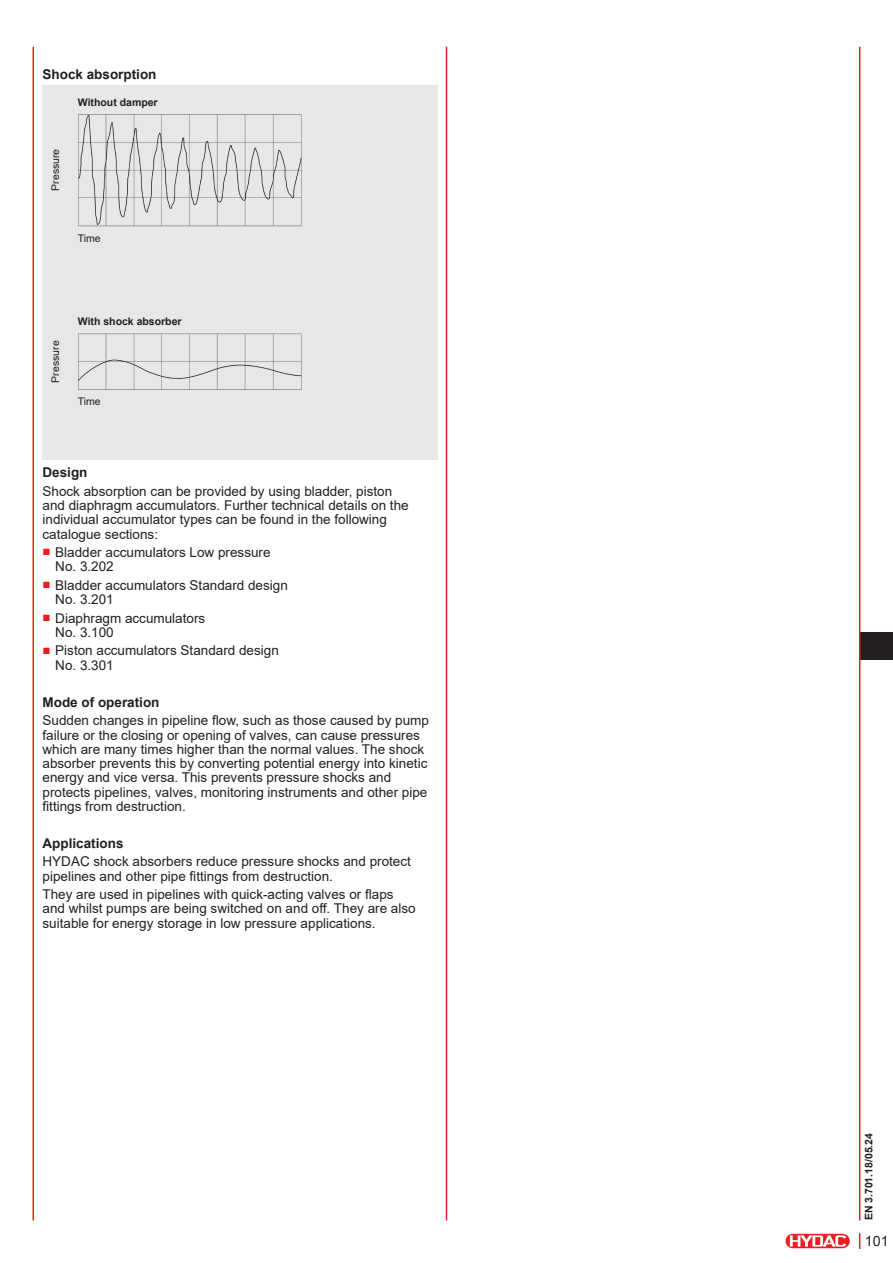
<style>
.page{position:relative;width:893px;height:1263px;background:#fff}
.page>*{position:absolute;margin:0;border:0;box-sizing:border-box;transform-origin:0 0}
.t1{font:14.25px "Arial";color:#231f20}
.Text{font:13.5px/14.2px "Arial";color:#231f20}
.Text-2{font:700 13.5px "Arial";color:#231f20}
.Bildbeschriftung{font:700 10.5px "Arial";color:#231f20}
.Bildbeschriftung-2{font:10.5px "Arial";color:#231f20}
.s1{color:#ee1d23}
</style>
<div class="page">
<hr style="left:33px;top:47px;width:1px;height:1173px;background:#ee1d23">
<div style="left:860px;top:632px;width:33px;height:28px;background:#231f20"></div>
<hr style="left:859px;top:47px;width:1px;height:1173px;background:#ee1d23">
<div style="left:785px;top:1233px;width:65px;height:16px;border:1px solid #fff;border-radius:7px"></div>
<svg style="left:785px;top:1234px;width:65px;height:14px"></svg>
<svg style="left:790px;top:1235px;width:56px;height:11px"></svg>
<svg style="left:859px;top:1233px;width:1px;height:16px"></svg>
<div style="left:43px;top:86px;width:395px;height:374px;background:#e6e7e9"></div>
<img style="left:78px;top:114px;width:224px;height:113px">
<img style="left:78px;top:333px;width:224px;height:57px">
<hr style="left:446px;top:47px;width:1px;height:1173px;background:#ee1d23">
<p class="Text-2" style="left:43px;top:65px;width:116px">Shock absorption</p>
<p class="Bildbeschriftung" style="left:78px;top:95px;width:81px">Without damper</p>
<p class="Bildbeschriftung-2" style="left:48px;top:191px;width:44px;rotate:-90deg">Pressure</p>
<p class="Bildbeschriftung-2" style="left:78px;top:231px;width:24px">Time</p>
<p class="Bildbeschriftung-2" style="left:48px;top:382px;width:44px;rotate:-90deg">Pressure</p>
<p class="Bildbeschriftung" style="left:78px;top:314px;width:105px">With shock absorber</p>
<p class="Bildbeschriftung-2" style="left:78px;top:394px;width:24px">Time</p>
<p class="Text-2" style="left:43px;top:463px;width:47px">Design</p>
<p class="Text" style="left:43px;top:484px;width:368px">Shock absorption can be provided by using bladder, piston and diaphragm accumulators. Further technical details on the individual accumulator types can be found in the following catalogue sections:</p>
<p class="Text" style="left:55px;top:545px;width:217px;text-indent:-13px"><span class="s1">■</span> Bladder accumulators Low pressure<br>No. 3.202</p>
<p class="Text" style="left:55px;top:578px;width:234px;text-indent:-13px"><span class="s1">■</span> Bladder accumulators Standard design<br>No. 3.201</p>
<p class="Text" style="left:55px;top:611px;width:152px;text-indent:-13px"><span class="s1">■</span> Diaphragm accumulators<br>No. 3.100</p>
<p class="Text" style="left:55px;top:643px;width:225px;text-indent:-13px"><span class="s1">■</span> Piston accumulators Standard design<br>No. 3.301</p>
<p class="Text-2" style="left:43px;top:692px;width:119px">Mode of operation</p>
<p class="Text" style="left:43px;top:713px;width:388px">Sudden changes in pipeline flow, such as those caused by pump failure or the closing or opening of valves, can cause pressures which are many times higher than the normal values. The shock absorber prevents this by converting potential energy into kinetic energy and vice versa. This prevents pressure shocks and protects pipelines, valves, monitoring instruments and other pipe fittings from destruction.</p>
<p class="Text-2" style="left:43px;top:834px;width:83px">Applications</p>
<p class="Text" style="left:43px;top:854px;width:370px">HYDAC shock absorbers reduce pressure shocks and protect pipelines and other pipe fittings from destruction.</p>
<p class="Text" style="left:43px;top:887px;width:375px">They are used in pipelines with quick-acting valves or flaps and whilst pumps are being switched on and off. They are also suitable for energy storage in low pressure applications.</p>
<p class="Bildbeschriftung" style="left:861px;top:1220px;width:89px;rotate:-90deg">EN 3.701.18/05.24</p>
<p class="t1" style="left:865px;top:1231px;width:25px">101</p>
</div>
